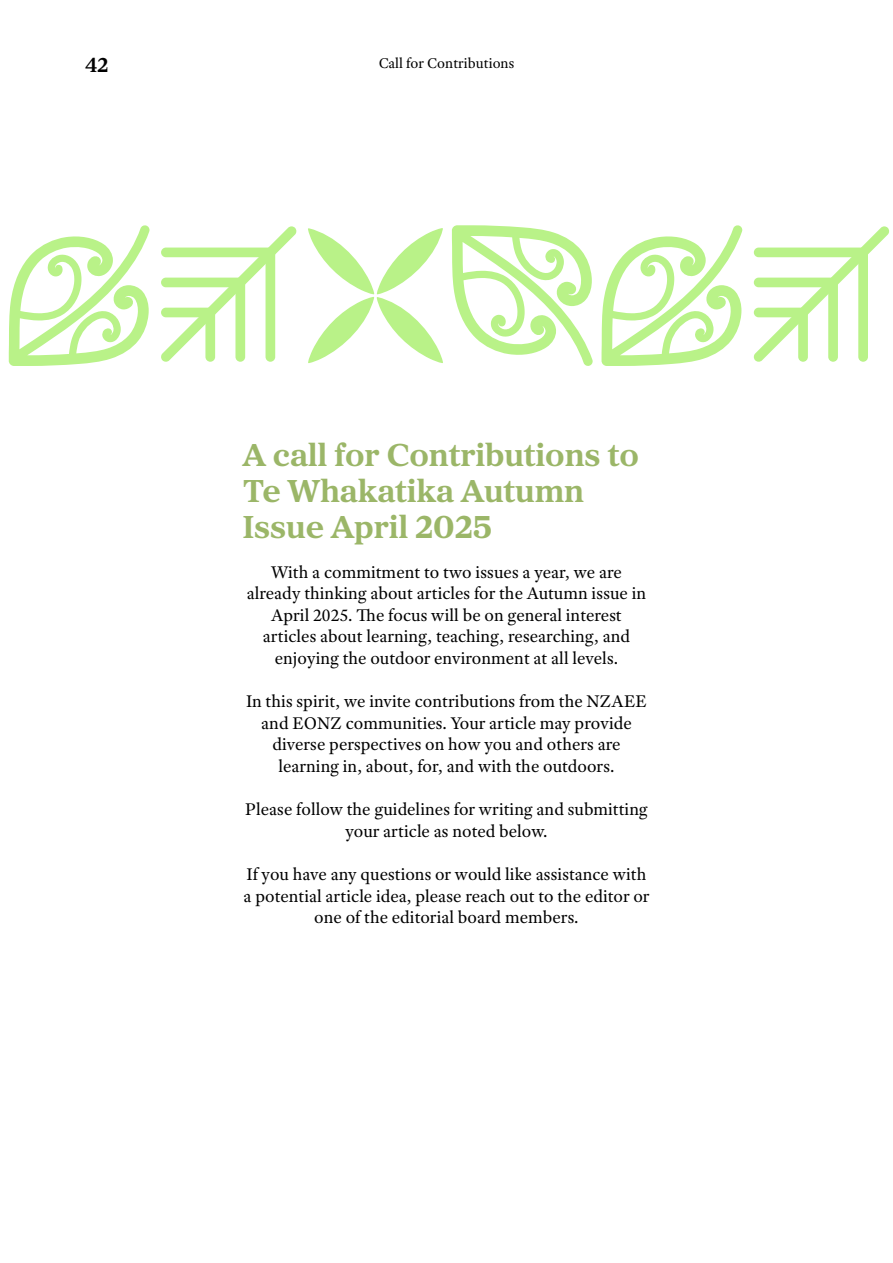
<style>
.page{position:relative;width:893px;height:1263px;background:#fff}
.page>*{position:absolute;margin:0;border:0;box-sizing:border-box;transform-origin:0 0}
.t1{font:700 33px "Proxima Sera";color:#9bb668}
.t2{font:600 21px "Proxima Sera";color:#000}
.t3{font:18px "Adobe Text Pro";color:#000}
.t4{font:15px "Adobe Text Pro";color:#000}
</style>
<div class="page">
<svg style="left:161px;top:226px;width:136px;height:136px"></svg>
<svg style="left:308px;top:228px;width:135px;height:135px"></svg>
<svg style="left:452px;top:225px;width:141px;height:141px"></svg>
<svg style="left:9px;top:225px;width:140px;height:141px"></svg>
<svg style="left:753px;top:226px;width:136px;height:136px"></svg>
<svg style="left:601px;top:225px;width:141px;height:141px"></svg>
<p class="t2" style="left:85px;top:56px;width:25px">42</p>
<p class="t4" style="left:379px;top:57px;width:137px">Call for Contributions</p>
<p class="t1" style="left:243px;top:440px;width:398px">A call for Contributions to</p>
<p class="t1" style="left:243px;top:476px;width:343px">Te Whakatika Autumn</p>
<p class="t1" style="left:243px;top:512px;width:251px">Issue April 2025</p>
<p class="t3" style="left:271px;top:565px;width:352px">With a commitment to two issues a year, we are</p>
<p class="t3" style="left:247px;top:586px;width:401px">already thinking about articles for the Autumn issue in</p>
<p class="t3" style="left:271px;top:608px;width:352px">April 2025. The focus will be on general interest</p>
<p class="t3" style="left:263px;top:629px;width:369px">articles about learning, teaching, researching, and</p>
<p class="t3" style="left:275px;top:651px;width:345px">enjoying the outdoor environment at all levels.</p>
<p class="t3" style="left:246px;top:694px;width:402px">In this spirit, we invite contributions from the NZAEE</p>
<p class="t3" style="left:261px;top:716px;width:372px">and EONZ communities. Your article may provide</p>
<p class="t3" style="left:272px;top:737px;width:350px">diverse perspectives on how you and others are</p>
<p class="t3" style="left:278px;top:759px;width:337px">learning in, about, for, and with the outdoors.</p>
<p class="t3" style="left:245px;top:802px;width:404px">Please follow the guidelines for writing and submitting</p>
<p class="t3" style="left:345px;top:824px;width:204px">your article as noted below.</p>
<p class="t3" style="left:247px;top:867px;width:401px">If you have any questions or would like assistance with</p>
<p class="t3" style="left:244px;top:889px;width:407px">a potential article idea, please reach out to the editor or</p>
<p class="t3" style="left:314px;top:910px;width:266px">one of the editorial board members.</p>
</div>
